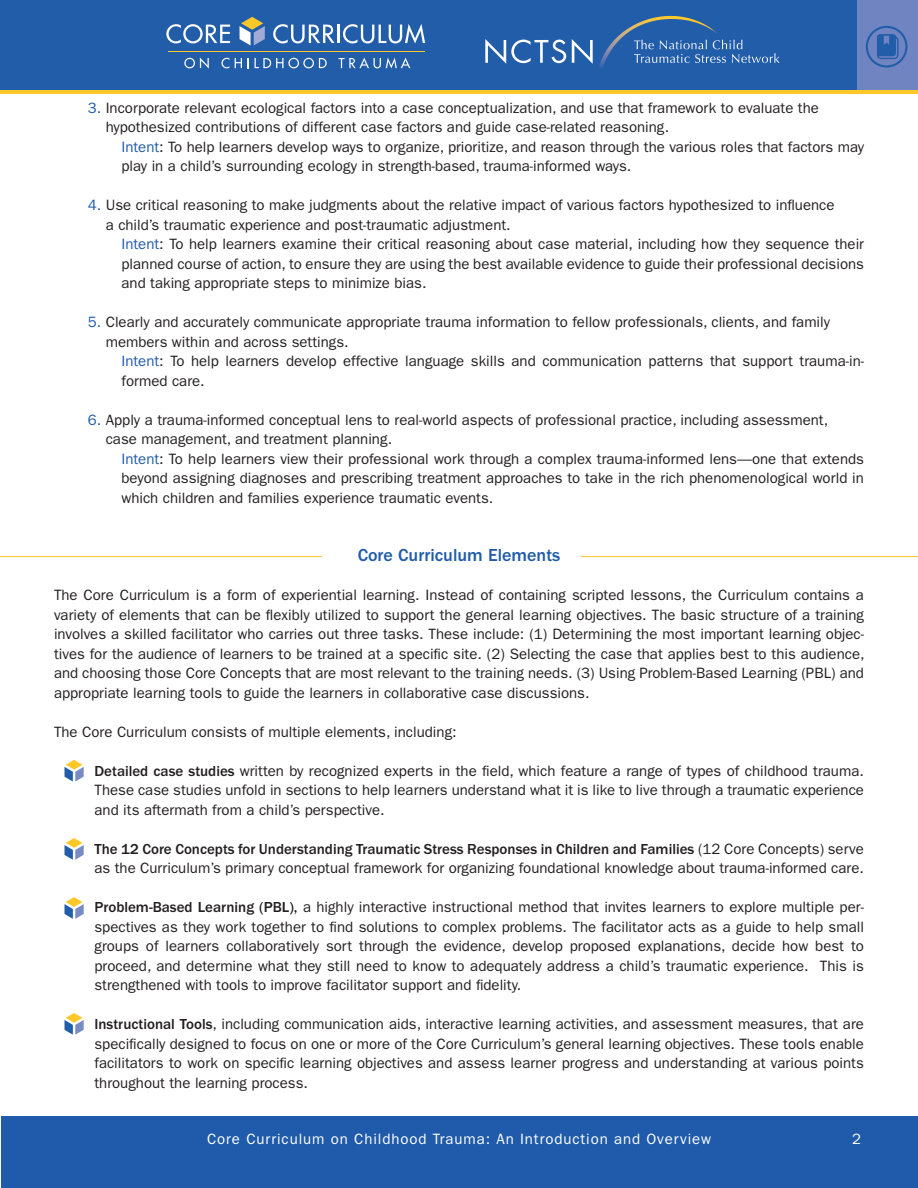
<style>
.page{position:relative;width:918px;height:1188px;background:#fff}
.page>*{position:absolute;margin:0;border:0;box-sizing:border-box;transform-origin:0 0}
.t1{font:500 18px "ITC Franklin Gothic Std";color:#1f5baa}
.t2{font:15px/19.5px "ITC Franklin Gothic Std";color:#231f20;text-align:justify}
.t3{font:15px "ITC Franklin Gothic Std";letter-spacing:.06em;color:#fff}
.s1{color:#1f5baa}
.s2{font-weight:500}
</style>
<div class="page">
<div style="left:1px;top:1117px;width:917px;height:71px;background:#1f5baa"></div>
<div style="left:0;top:44px;width:918px;height:50px;background:#fec828"></div>
<div style="left:0;top:0;width:918px;height:90px;background:#7084c1"></div>
<div style="left:0;top:0;width:857px;height:90px;background:#225daa"></div>
<svg style="left:485px;top:39px;width:81px;height:25px"></svg>
<svg style="left:572px;top:39px;width:21px;height:25px"></svg>
<svg style="left:717px;top:40px;width:63px;height:23px"></svg>
<img style="left:599px;top:16px;width:118px;height:52px">
<hr style="left:168px;top:51px;width:257px;height:1px;background:#fec828">
<svg style="left:240px;top:17px;width:25px;height:28px"></svg>
<svg style="left:166px;top:24px;width:64px;height:19px"></svg>
<svg style="left:273px;top:24px;width:62px;height:19px"></svg>
<hr style="left:337px;top:25px;width:3px;height:18px;background:#fff">
<svg style="left:343px;top:24px;width:82px;height:19px"></svg>
<svg style="left:184px;top:57px;width:25px;height:12px"></svg>
<svg style="left:221px;top:58px;width:8px;height:10px"></svg>
<svg style="left:235px;top:58px;width:7px;height:10px"></svg>
<svg style="left:255px;top:58px;width:72px;height:10px"></svg>
<svg style="left:338px;top:58px;width:72px;height:10px"></svg>
<svg style="left:866px;top:26px;width:41px;height:42px"></svg>
<hr style="left:0;top:556px;width:322px;height:1px;background:#ffc727">
<hr style="left:581px;top:556px;width:337px;height:1px;background:#ffc727">
<svg style="left:64px;top:760px;width:20px;height:22px"></svg>
<svg style="left:64px;top:838px;width:20px;height:22px"></svg>
<svg style="left:64px;top:897px;width:20px;height:22px"></svg>
<svg style="left:64px;top:1013px;width:20px;height:22px"></svg>
<p class="t2" style="left:88px;top:98px;width:733px"><span class="s1">3.</span> Incorporate relevant ecological factors into a case conceptualization, and use that framework to evaluate the</p>
<p class="t2" style="left:106px;top:118px;width:565px">hypothesized contributions of different case factors and guide case-related reasoning.</p>
<p class="t2" style="left:122px;top:137px;width:744px"><span class="s1">Intent</span>: To help learners develop ways to organize, prioritize, and reason through the various roles that factors may play in a child’s surrounding ecology in strength-based, trauma-informed ways.</p>
<p class="t2" style="left:88px;top:196px;width:748px"><span class="s1">4.</span> Use critical reasoning to make judgments about the relative impact of various factors hypothesized to influence</p>
<p class="t2" style="left:106px;top:215px;width:406px">a child’s traumatic experience and post-traumatic adjustment.</p>
<p class="t2" style="left:122px;top:235px;width:744px"><span class="s1">Intent</span>: To help learners examine their critical reasoning about case material, including how they sequence their planned course of action, to ensure they are using the best available evidence to guide their professional decisions and taking appropriate steps to minimize bias.</p>
<p class="t2" style="left:88px;top:313px;width:744px"><span class="s1">5.</span> Clearly and accurately communicate appropriate trauma information to fellow professionals, clients, and family</p>
<p class="t2" style="left:106px;top:332px;width:244px">members within and across settings.</p>
<p class="t2" style="left:122px;top:352px;width:744px"><span class="s1">Intent</span>: To help learners develop effective language skills and communication patterns that support trauma-in&shy;formed care.</p>
<p class="t2" style="left:88px;top:410px;width:742px"><span class="s1">6.</span> Apply a trauma-informed conceptual lens to real-world aspects of professional practice, including assessment,</p>
<p class="t2" style="left:106px;top:430px;width:288px">case management, and treatment planning.</p>
<p class="t2" style="left:122px;top:449px;width:744px"><span class="s1">Intent</span>: To help learners view their professional work through a complex trauma-informed lens—one that extends beyond assigning diagnoses and prescribing treatment approaches to take in the rich phenomenological world in which children and families experience traumatic events.</p>
<p class="t1" style="left:358px;top:545px;width:204px">Core Curriculum Elements</p>
<p class="t2" style="left:54px;top:586px;width:812px">The Core Curriculum is a form of experiential learning. Instead of containing scripted lessons, the Curriculum contains a variety of elements that can be flexibly utilized to support the general learning objectives. The basic structure of a training involves a skilled facilitator who carries out three tasks. These include: (1) Determining the most important learning objec&shy;tives for the audience of learners to be trained at a specific site. (2) Selecting the case that applies best to this audience, and choosing those Core Concepts that are most relevant to the training needs. (3) Using Problem-Based Learning (PBL) and appropriate learning tools to guide the learners in collaborative case discussions.</p>
<p class="t2" style="left:54px;top:722px;width:404px">The Core Curriculum consists of multiple elements, including:</p>
<p class="t2" style="left:94px;top:761px;width:771px"><span class="s2">Detailed case studies</span> written by recognized experts in the field, which feature a range of types of childhood trauma.<br>These case studies unfold in sections to help learners understand what it is like to live through a traumatic experience and its aftermath from a child’s perspective.</p>
<p class="t2" style="left:94px;top:839px;width:771px"><span class="s2">The 12 Core Concepts for Understanding Traumatic Stress Responses in Children and Families</span> (12 Core Concepts) serve as the Curriculum’s primary conceptual framework for organizing foundational knowledge about trauma-informed care.</p>
<p class="t2" style="left:94px;top:898px;width:771px"><span class="s2">Problem-Based Learning (PBL),</span> a highly interactive instructional method that invites learners to explore multiple per&shy;spectives as they work together to find solutions to complex problems. The facilitator acts as a guide to help small groups of learners collaboratively sort through the evidence, develop proposed explanations, decide how best to proceed, and determine what they still need to know to adequately address a child’s traumatic experience. This is strengthened with tools to improve facilitator support and fidelity.</p>
<p class="t2" style="left:94px;top:1015px;width:771px"><span class="s2">Instructional Tools</span>, including communication aids, interactive learning activities, and assessment measures, that are specifically designed to focus on one or more of the Core Curriculum’s general learning objectives. These tools enable facilitators to work on specific learning objectives and assess learner progress and understanding at various points throughout the learning process.</p>
<p class="t3" style="left:207px;top:1131px;width:505px">Core Curriculum on Childhood Trauma: An Introduction and Overview</p>
<p class="t3" style="left:852px;top:1131px;width:10px">2</p>
</div>
